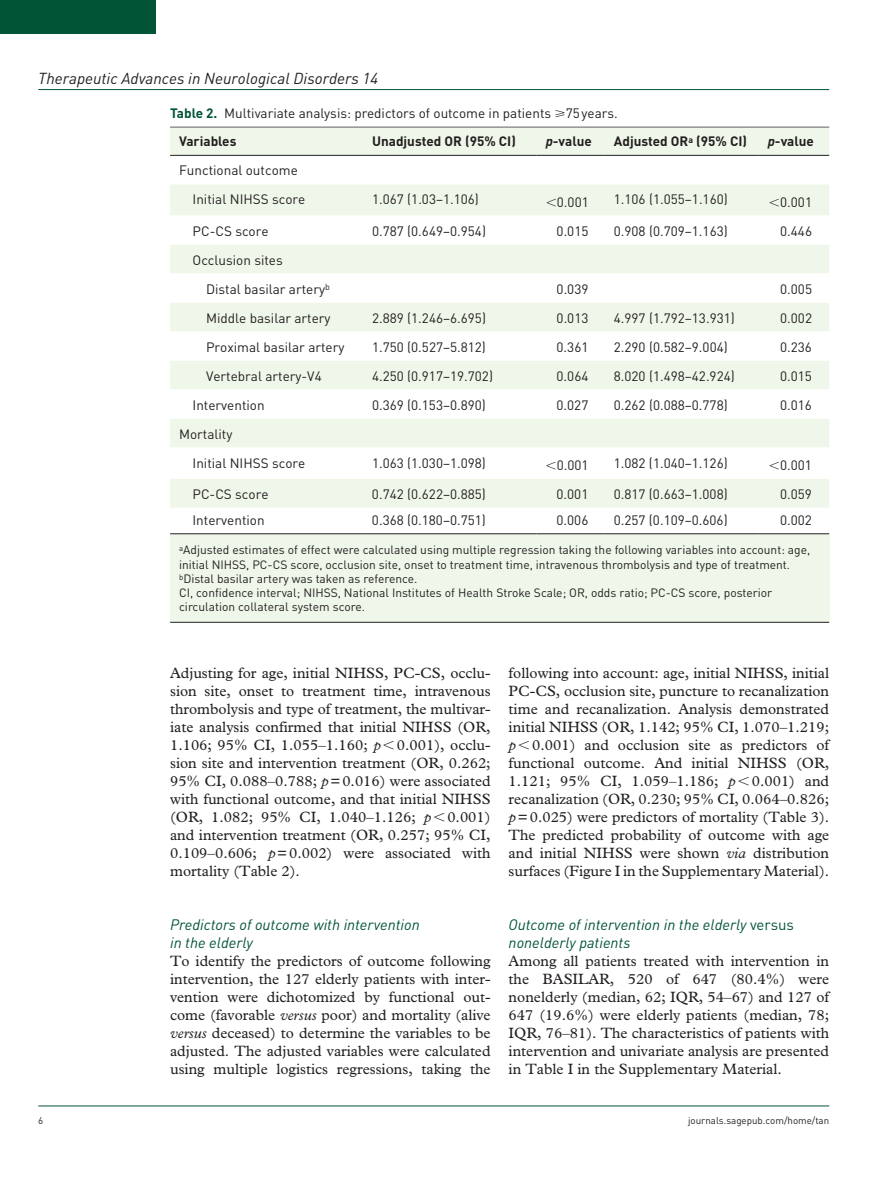
<style>
.page{position:relative;width:893px;height:1191px;background:#fff}
.page>*{position:absolute;margin:0;border:0;box-sizing:border-box;transform-origin:0 0}
.t1{font:italic 15.75px "DIN";color:#231f20}
.t2{font:15px/18px "Plantin Std";color:#231f20;text-align:justify}
.t3{font:italic 15px/18px "DIN";color:#015436}
.t4{font:13.5px/29px "DIN";color:#231f20}
.t5{font:700 13.5px "DIN";color:#231f20}
.t6{font:12px/14.2px "DIN";color:#231f20}
.t7{font:9.75px "DIN";color:#231f20}
.s1{font-weight:700;color:#015436}
.s2{font-weight:700}
.s3{font-style:italic}
.s4{font-style:normal}
</style>
<div class="page">
<hr style="left:38px;top:89px;width:791px;height:1px;background:#015436">
<hr style="left:38px;top:1105px;width:791px;height:1px;background:#015436">
<div style="left:0;top:0;width:155px;height:34px;background:#015436"></div>
<div style="left:170px;top:534px;width:659px;height:87px;background:#eff7ea"></div>
<hr style="left:170px;top:127px;width:659px;height:1px;background:#231f20">
<hr style="left:170px;top:622px;width:659px;height:1px;background:#231f20">
<div style="left:170px;top:128px;width:659px;height:27px;background:#eff7ea"></div>
<svg style="left:170px;top:185px;width:659px;height:323px;fill:#eff7ea"></svg>
<hr style="left:170px;top:155px;width:193px;height:1px;background:#231f20">
<hr style="left:363px;top:155px;width:174px;height:1px;background:#231f20">
<hr style="left:537px;top:155px;width:68px;height:1px;background:#231f20">
<hr style="left:605px;top:155px;width:154px;height:1px;background:#231f20">
<hr style="left:759px;top:155px;width:70px;height:1px;background:#231f20">
<hr style="left:170px;top:533px;width:193px;height:1px;background:#231f20">
<hr style="left:363px;top:533px;width:174px;height:1px;background:#231f20">
<hr style="left:537px;top:533px;width:68px;height:1px;background:#231f20">
<hr style="left:605px;top:533px;width:154px;height:1px;background:#231f20">
<hr style="left:759px;top:533px;width:70px;height:1px;background:#231f20">
<svg style="left:547px;top:198px;width:9px;height:8px"></svg>
<svg style="left:770px;top:198px;width:9px;height:8px"></svg>
<svg style="left:547px;top:461px;width:9px;height:8px"></svg>
<svg style="left:770px;top:461px;width:9px;height:8px"></svg>
<p class="t1" style="left:38px;top:68px;width:341px">Therapeutic Advances in Neurological Disorders 14</p>
<p class="t4" style="left:179px;top:98px;width:440px;line-height:28.5px;text-indent:-9px"><span class="s1">Table 2.</span> Multivariate analysis: predictors of outcome in patients ⩾75years.<br><span class="s2">Variables</span></p>
<p class="t5" style="left:372px;top:133px;width:145px">Unadjusted OR (95% CI)</p>
<p class="t5" style="left:546px;top:133px;width:48px"><span class="s3">p</span>-value</p>
<p class="t5" style="left:614px;top:133px;width:135px">Adjusted OR<sup>a</sup> (95% CI)</p>
<p class="t5" style="left:768px;top:133px;width:48px"><span class="s3">p</span>-value</p>
<p class="t4" style="left:193px;top:156px;width:114px;text-indent:-14px">Functional outcome<br>Initial NIHSS score</p>
<p class="t4" style="left:372px;top:185px;width:108px">1.067 (1.03–1.106)</p>
<p class="t4" style="left:557px;top:187px;width:33px">0.001</p>
<p class="t4" style="left:614px;top:185px;width:115px">1.106 (1.055–1.160)</p>
<p class="t4" style="left:780px;top:187px;width:33px">0.001</p>
<p class="t4" style="left:193px;top:216px;width:78px">PC-CS score</p>
<p class="t4" style="left:372px;top:216px;width:115px">0.787 (0.649–0.954)</p>
<p class="t4" style="left:557px;top:216px;width:33px">0.015</p>
<p class="t4" style="left:614px;top:216px;width:115px">0.908 (0.709–1.163)</p>
<p class="t4" style="left:780px;top:216px;width:33px">0.446</p>
<p class="t4" style="left:206px;top:245px;width:125px;text-indent:-14px">Occlusion sites<br>Distal basilar artery<sup>b</sup></p>
<p class="t4" style="left:557px;top:274px;width:33px">0.039</p>
<p class="t4" style="left:780px;top:274px;width:33px">0.005</p>
<p class="t4" style="left:206px;top:303px;width:126px">Middle basilar artery</p>
<p class="t4" style="left:372px;top:303px;width:115px">2.889 (1.246–6.695)</p>
<p class="t4" style="left:557px;top:303px;width:33px">0.013</p>
<p class="t4" style="left:614px;top:303px;width:123px">4.997 (1.792–13.931)</p>
<p class="t4" style="left:780px;top:303px;width:33px">0.002</p>
<p class="t4" style="left:206px;top:332px;width:140px">Proximal basilar artery</p>
<p class="t4" style="left:372px;top:332px;width:115px">1.750 (0.527–5.812)</p>
<p class="t4" style="left:557px;top:332px;width:33px">0.361</p>
<p class="t4" style="left:614px;top:332px;width:115px">2.290 (0.582–9.004)</p>
<p class="t4" style="left:780px;top:332px;width:33px">0.236</p>
<p class="t4" style="left:206px;top:361px;width:117px">Vertebral artery-V4</p>
<p class="t4" style="left:372px;top:361px;width:123px">4.250 (0.917–19.702)</p>
<p class="t4" style="left:557px;top:361px;width:33px">0.064</p>
<p class="t4" style="left:614px;top:361px;width:123px">8.020 (1.498–42.924)</p>
<p class="t4" style="left:780px;top:361px;width:33px">0.015</p>
<p class="t4" style="left:193px;top:390px;width:74px">Intervention</p>
<p class="t4" style="left:372px;top:390px;width:115px">0.369 (0.153–0.890)</p>
<p class="t4" style="left:557px;top:390px;width:33px">0.027</p>
<p class="t4" style="left:614px;top:390px;width:115px">0.262 (0.088–0.778)</p>
<p class="t4" style="left:780px;top:390px;width:33px">0.016</p>
<p class="t4" style="left:193px;top:419px;width:114px;text-indent:-14px">Mortality<br>Initial NIHSS score</p>
<p class="t4" style="left:372px;top:448px;width:115px">1.063 (1.030–1.098)</p>
<p class="t4" style="left:557px;top:450px;width:33px">0.001</p>
<p class="t4" style="left:614px;top:448px;width:115px">1.082 (1.040–1.126)</p>
<p class="t4" style="left:780px;top:450px;width:33px">0.001</p>
<p class="t4" style="left:193px;top:479px;width:78px">PC-CS score</p>
<p class="t4" style="left:372px;top:479px;width:115px">0.742 (0.622–0.885)</p>
<p class="t4" style="left:557px;top:479px;width:33px">0.001</p>
<p class="t4" style="left:614px;top:479px;width:115px">0.817 (0.663–1.008)</p>
<p class="t4" style="left:780px;top:479px;width:33px">0.059</p>
<p class="t4" style="left:192px;top:505px;width:74px">Intervention</p>
<p class="t4" style="left:372px;top:505px;width:115px">0.368 (0.180–0.751)</p>
<p class="t4" style="left:556px;top:505px;width:33px">0.006</p>
<p class="t4" style="left:614px;top:505px;width:115px">0.257 (0.109–0.606)</p>
<p class="t4" style="left:780px;top:505px;width:33px">0.002</p>
<p class="t6" style="left:179px;top:543px;width:633px"><sup>a</sup>Adjusted estimates of effect were calculated using multiple regression taking the following variables into account: age, initial NIHSS, PC-CS score, occlusion site, onset to treatment time, intravenous thrombolysis and type of treatment. <sup>b</sup>Distal basilar artery was taken as reference.<br>CI, confidence interval; NIHSS, National Institutes of Health Stroke Scale; OR, odds ratio; PC-CS score, posterior circulation collateral system score.</p>
<p class="t2" style="left:170px;top:664px;width:322px">Adjusting for age, initial NIHSS, PC-CS, occlu&shy;sion site, onset to treatment time, intravenous thrombolysis and type of treatment, the multivar&shy;iate analysis confirmed that initial NIHSS (OR, 1.106; 95% CI, 1.055–1.160; <span class="s3">p</span> 0.001), occlu&shy;sion site and intervention treatment (OR, 0.262; 95% CI, 0.088–0.788; <span class="s3">p</span>=0.016) were associated with functional outcome, and that initial NIHSS (OR, 1.082; 95% CI, 1.040–1.126; <span class="s3">p</span> 0.001) and intervention treatment (OR, 0.257; 95% CI, 0.109–0.606; <span class="s3">p</span>=0.002) were associated with mortality (Table 2).</p>
<p class="t3" style="left:170px;top:915px;width:251px">Predictors of outcome with intervention in the elderly</p>
<p class="t2" style="left:170px;top:952px;width:322px">To identify the predictors of outcome following intervention, the 127 elderly patients with inter&shy;vention were dichotomized by functional out&shy;come (favorable <span class="s3">versus</span> poor) and mortality (alive <span class="s3">versus</span> deceased) to determine the variables to be adjusted. The adjusted variables were calculated using multiple logistics regressions, taking the</p>
<p class="t2" style="left:509px;top:664px;width:322px">following into account: age, initial NIHSS, initial PC-CS, occlusion site, puncture to recanalization time and recanalization. Analysis demonstrated initial NIHSS (OR, 1.142; 95% CI, 1.070–1.219; <span class="s3">p</span> 0.001) and occlusion site as predictors of functional outcome. And initial NIHSS (OR, 1.121; 95% CI, 1.059–1.186; <span class="s3">p</span> 0.001) and recanalization (OR, 0.230; 95% CI, 0.064–0.826; <span class="s3">p</span>=0.025) were predictors of mortality (Table 3).<br>The predicted probability of outcome with age and initial NIHSS were shown <span class="s3">via</span> distribution surfaces (Figure I in the Supplementary Material).</p>
<p class="t3" style="left:509px;top:915px;width:287px">Outcome of intervention in the elderly <span class="s4">versus </span>nonelderly patients</p>
<p class="t2" style="left:509px;top:952px;width:322px">Among all patients treated with intervention in the BASILAR, 520 of 647 (80.4%) were nonelderly (median, 62; IQR, 54–67) and 127 of 647 (19.6%) were elderly patients (median, 78; IQR, 76–81). The characteristics of patients with intervention and univariate analysis are presented in Table I in the Supplementary Material.</p>
<p class="t7" style="left:38px;top:1114px;width:7px">6</p>
<p class="t7" style="left:688px;top:1114px;width:143px">journals.sagepub.com/home/tan</p>
</div>
